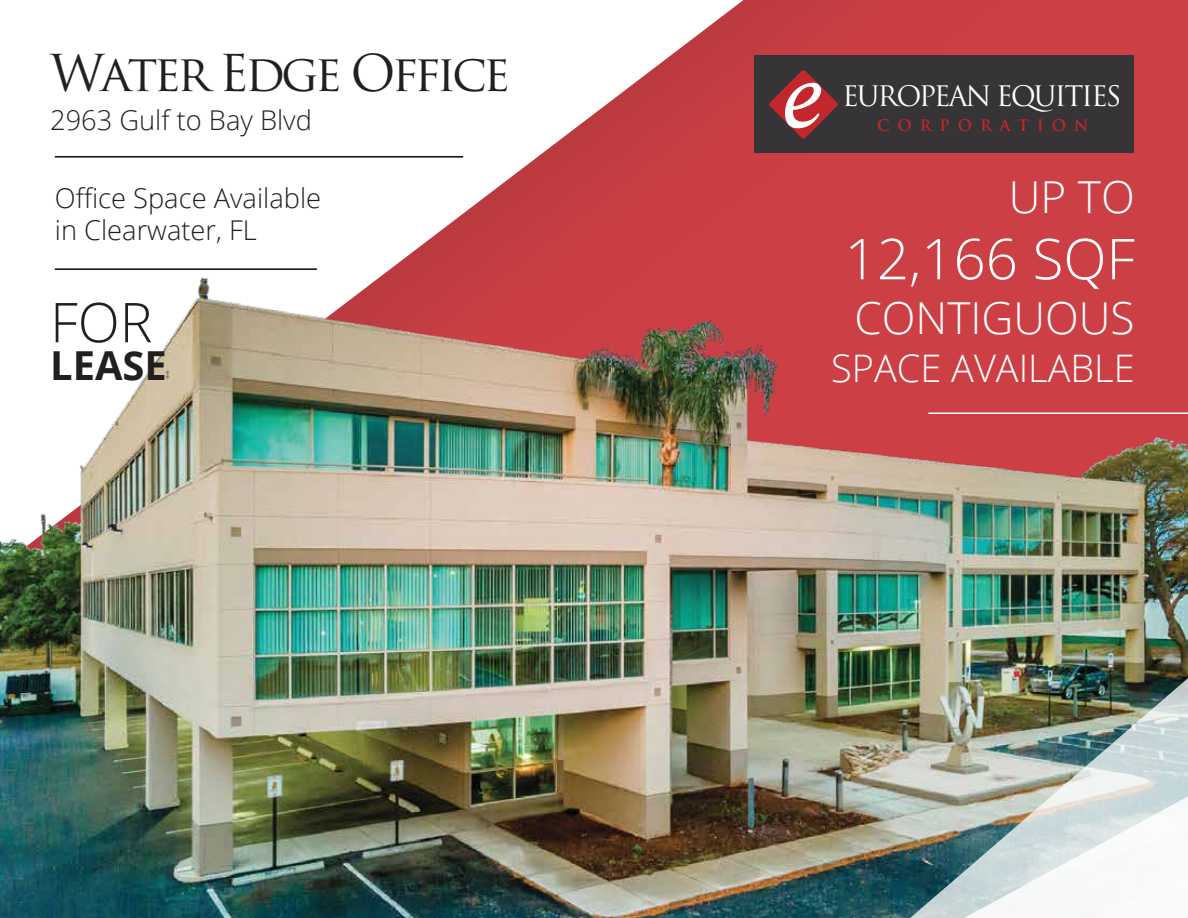
<style>
.page{position:relative;width:1188px;height:918px;background:#fff}
.page>*{position:absolute;margin:0;border:0;box-sizing:border-box;transform-origin:0 0}
.t1{font:300 56.4px "Open Sans";color:#fff}
.t2{font:300 54.9px "Open Sans";color:#231f20}
.t3{font:49.5px "Trajan Pro";letter-spacing:-.08em;color:#231f20}
.t4{font:300 44.1px "Open Sans";color:#fff}
.t5{font:700 39.9px "Open Sans";color:#231f20}
.t6{font:300 37.95px "Open Sans";color:#fff}
.t7{font:27.45px "Trajan Pro";letter-spacing:-.08em;color:#fff}
.t8{font:300 27.3px/32.7px "Open Sans";color:#231f20}
.t9{font:700 15.45px "Trajan Pro";letter-spacing:.515em;color:#c2272b}
</style>
<div class="page">
<svg style="left:743px;top:0;width:356px;height:153px;background:#c63e43"></svg>
<svg style="left:543px;top:0;width:200px;height:153px"></svg>
<img style="left:0;top:153px;width:1188px;height:765px">
<hr style="left:55px;top:156px;width:408px;height:2px;background:#231f20">
<hr style="left:55px;top:268px;width:262px;height:2px;background:#231f20">
<hr style="left:928px;top:413px;width:260px;height:1px;background:#fff">
<img style="left:895px;top:666px;width:293px;height:252px">
<svg style="left:939px;top:789px;width:249px;height:129px"></svg>
<div style="left:754px;top:56px;width:380px;height:97px;background:#363436"></div>
<svg style="left:769px;top:70px;width:69px;height:69px"></svg>
<h3 class="t3" style="left:50px;top:42px;width:462px">Water Edge Office</h3>
<p class="t8" style="left:50px;top:103px;width:263px">2963 Gulf to Bay Blvd</p>
<p class="t8" style="left:55px;top:181px;width:268px">Office Space Available in Clearwater, FL</p>
<h2 class="t2" style="left:50px;top:285px;width:104px">FOR</h2>
<h3 class="t5" style="left:50px;top:338px;width:118px">LEASE</h3>
<p class="t7" style="left:842px;top:78px;width:281px">EUROPEAN EQUITIES</p>
<p class="t9" style="left:877px;top:115px;width:213px">CORPORATION</p>
<h3 class="t4" style="left:1009px;top:166px;width:127px">UP TO</h3>
<h1 class="t1" style="left:845px;top:220px;width:292px">12,166 SQF</h1>
<h3 class="t4" style="left:855px;top:287px;width:282px">CONTIGUOUS</h3>
<h3 class="t6" style="left:831px;top:342px;width:305px">SPACE AVAILABLE</h3>
</div>
